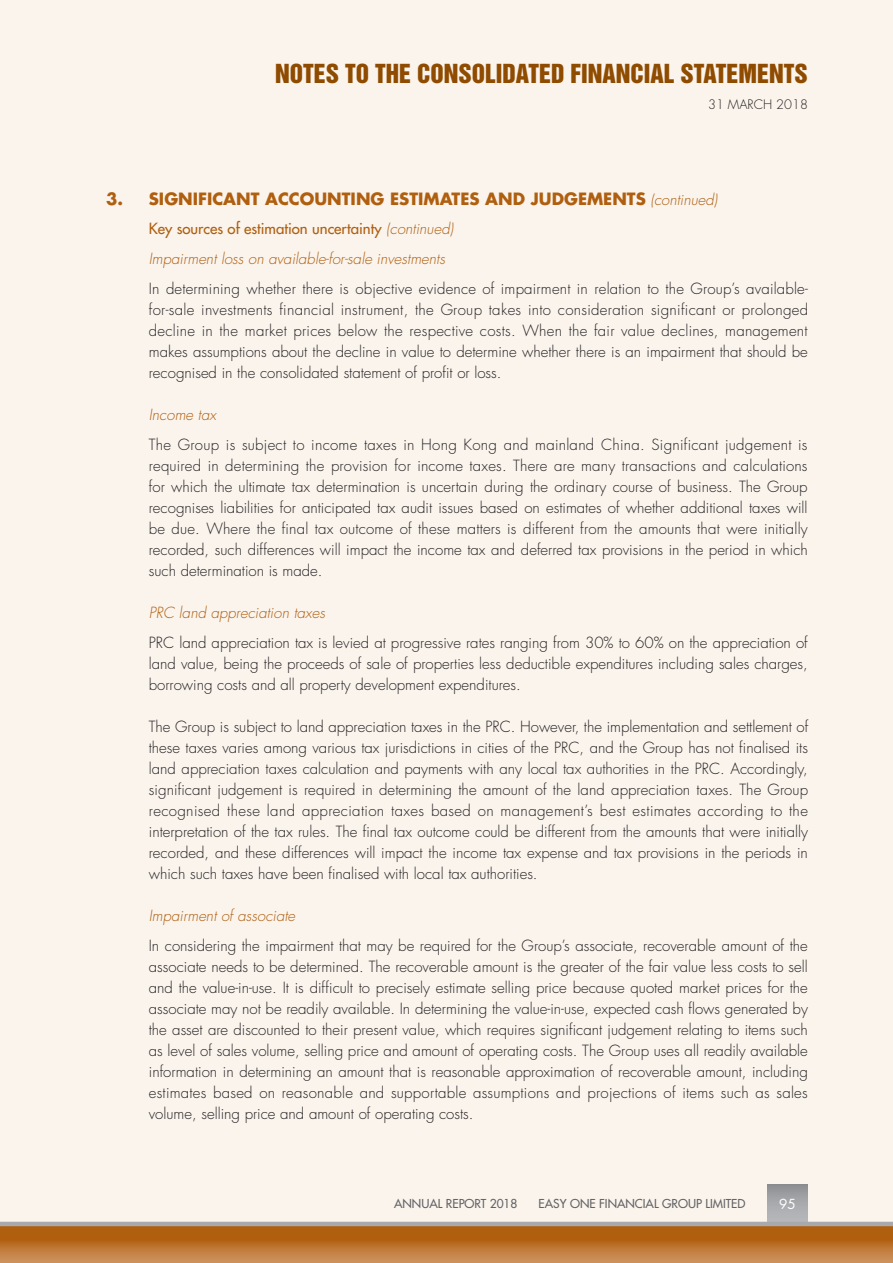
<style>
.page{position:relative;width:893px;height:1263px;background:#faf4ed}
.page>*{position:absolute;margin:0;border:0;box-sizing:border-box;transform-origin:0 0}
.t1{font:24px "Helvetica Inserat LT Std";color:#8f4c00}
.Subhead_1{font:700 16.5px "Futura Std";color:#b05f0f}
.Body_Text{font:300 15px/21px "Futura Std";color:#231f20;text-align:justify}
.Subhead_3{font:italic 300 15px "Futura Std";color:#b05f0f}
.Subhead_2{font:500 15px "Futura Std";color:#b05f0f}
.t2{font:13.5px "Futura Std";color:#fff}
.t3{font:300 12.75px "Futura Std";color:#231f20}
.t4{font:500 12px "Futura Std";color:#636366}
.s1{font-weight:300;font-style:italic;font-size:15px}
.s2{font-weight:300;font-style:italic}
</style>
<div class="page">
<svg style="left:767px;top:1184px;width:41px;height:38px;background:#a4a6a9"></svg>
<svg style="left:0;top:1226px;width:893px;height:37px;background:#ba722c"></svg>
<hr style="left:0;top:1222px;width:893px;height:4px;background:#a8a9ad">
<h1 class="t1" style="left:275px;top:59px;width:534px">NOTES TO THE CONSOLIDATED FINANCIAL STATEMENTS</h1>
<p class="t3" style="left:708px;top:97px;width:101px">31 MARCH 2018</p>
<p class="Subhead_1" style="left:106px;top:188px;width:613px">3. SIGNIFICANT ACCOUNTING ESTIMATES AND JUDGEMENTS <span class="s1">(continued)</span></p>
<p class="Subhead_2" style="left:149px;top:219px;width:306px">Key sources of estimation uncertainty <span class="s2">(continued)</span></p>
<p class="Subhead_3" style="left:149px;top:249px;width:298px">Impairment loss on available-for-sale investments</p>
<p class="Body_Text" style="left:149px;top:278px;width:661px">In determining whether there is objective evidence of impairment in relation to the Group’s available&shy;for-sale investments financial instrument, the Group takes into consideration significant or prolonged decline in the market prices below the respective costs. When the fair value declines, management makes assumptions about the decline in value to determine whether there is an impairment that should be recognised in the consolidated statement of profit or loss.</p>
<p class="Subhead_3" style="left:149px;top:405px;width:69px">Income tax</p>
<p class="Body_Text" style="left:149px;top:434px;width:661px">The Group is subject to income taxes in Hong Kong and mainland China. Significant judgement is required in determining the provision for income taxes. There are many transactions and calculations for which the ultimate tax determination is uncertain during the ordinary course of business. The Group recognises liabilities for anticipated tax audit issues based on estimates of whether additional taxes will be due. Where the final tax outcome of these matters is different from the amounts that were initially recorded, such differences will impact the income tax and deferred tax provisions in the period in which such determination is made.</p>
<p class="Subhead_3" style="left:149px;top:603px;width:178px">PRC land appreciation taxes</p>
<p class="Body_Text" style="left:149px;top:632px;width:661px">PRC land appreciation tax is levied at progressive rates ranging from 30% to 60% on the appreciation of land value, being the proceeds of sale of properties less deductible expenditures including sales charges, borrowing costs and all property development expenditures.</p>
<p class="Body_Text" style="left:149px;top:716px;width:661px">The Group is subject to land appreciation taxes in the PRC. However, the implementation and settlement of these taxes varies among various tax jurisdictions in cities of the PRC, and the Group has not finalised its land appreciation taxes calculation and payments with any local tax authorities in the PRC. Accordingly, significant judgement is required in determining the amount of the land appreciation taxes. The Group recognised these land appreciation taxes based on management’s best estimates according to the interpretation of the tax rules. The final tax outcome could be different from the amounts that were initially recorded, and these differences will impact the income tax expense and tax provisions in the periods in which such taxes have been finalised with local tax authorities.</p>
<p class="Subhead_3" style="left:149px;top:906px;width:148px">Impairment of associate</p>
<p class="Body_Text" style="left:149px;top:935px;width:661px">In considering the impairment that may be required for the Group’s associate, recoverable amount of the associate needs to be determined. The recoverable amount is the greater of the fair value less costs to sell and the value-in-use. It is difficult to precisely estimate selling price because quoted market prices for the associate may not be readily available. In determining the value-in-use, expected cash flows generated by the asset are discounted to their present value, which requires significant judgement relating to items such as level of sales volume, selling price and amount of operating costs. The Group uses all readily available information in determining an amount that is reasonable approximation of recoverable amount, including estimates based on reasonable and supportable assumptions and projections of items such as sales volume, selling price and amount of operating costs.</p>
<p class="t4" style="left:394px;top:1196px;width:125px">ANNUAL REPORT 2018</p>
<p class="t4" style="left:539px;top:1196px;width:208px">EASY ONE FINANCIAL GROUP LIMITED</p>
<p class="t2" style="left:779px;top:1195px;width:18px">95</p>
</div>
